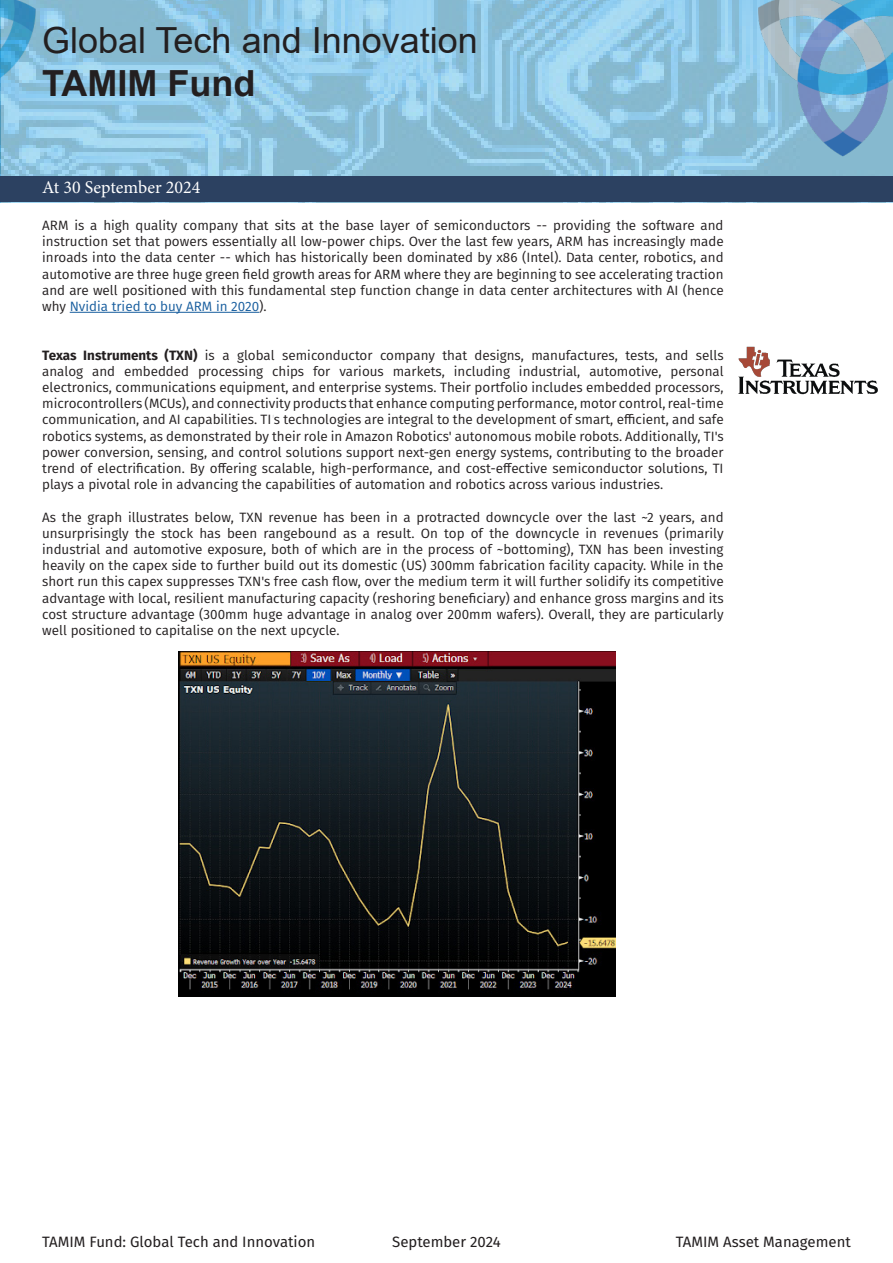
<style>
.page{position:relative;width:893px;height:1263px;background:#fff}
.page>*{position:absolute;margin:0;border:0;box-sizing:border-box;transform-origin:0 0}
.t1{font:36px "Arial";color:#231f20}
.t2{font:700 36px "Arial";color:#231f20}
.t3{font:18px "Minion Pro";color:#fff}
.t4{font:15px "Fira Sans";color:#231f20}
.t5{font:13.5px/16.2px "Fira Sans";color:#231f20;text-align:justify}
.s1{color:#175d9e}
.s2{font-weight:700}
.s3{font-family:"Fira Sans Eight";font-style:italic}
</style>
<div class="page">
<hr style="left:70px;top:312px;width:189px;height:1px;background:#175d9e">
<img style="left:738px;top:346px;width:140px;height:49px">
<img style="left:60px;top:0;width:665px;height:176px">
<img style="left:0;top:0;width:60px;height:176px">
<img style="left:725px;top:0;width:168px;height:176px">
<div style="left:0;top:176px;width:893px;height:26px;background:#2c4161"></div>
<img style="left:178px;top:652px;width:438px;height:345px">
<p class="t1" style="left:42px;top:16px;width:437px">Global Tech and Innovation</p>
<p class="t2" style="left:42px;top:58px;width:215px">TAMIM Fund</p>
<p class="t3" style="left:42px;top:175px;width:160px">At 30 September 2024</p>
<p class="t5" style="left:42px;top:217px;width:683px">ARM is a high quality company that sits at the base layer of semiconductors -- providing the software and instruction set that powers essentially all low-power chips. Over the last few years, ARM has increasingly made inroads into the data center -- which has historically been dominated by x86 (Intel). Data center, robotics, and automotive are three huge green field growth areas for ARM where they are beginning to see accelerating traction and are well positioned with this fundamental step function change in data center architectures with AI (hence why <span class="s1">Nvidia tried to buy ARM in 2020</span>).</p>
<p class="t5" style="left:42px;top:346px;width:683px"><span class="s2">Texas Instruments (TXN)</span> is a global semiconductor company that designs, manufactures, tests, and sells analog and embedded processing chips for various markets, including industrial, automotive, personal electronics, communications equipment, and enterprise systems. Their portfolio includes embedded processors, microcontrollers (MCUs), and connectivity products that enhance computing performance, motor control, real-time communication, and AI capabilities. TI<span class="s3">'</span>s technologies are integral to the development of smart, efficient, and safe robotics systems, as demonstrated by their role in Amazon Robotics' autonomous mobile robots. Additionally, TI's power conversion, sensing, and control solutions support next-gen energy systems, contributing to the broader trend of electrification. By offering scalable, high-performance, and cost-effective semiconductor solutions, TI plays a pivotal role in advancing the capabilities of automation and robotics across various industries.</p>
<p class="t5" style="left:42px;top:508px;width:683px">As the graph illustrates below, TXN revenue has been in a protracted downcycle over the last ~2 years, and unsurprisingly the stock has been rangebound as a result. On top of the downcycle in revenues (primarily industrial and automotive exposure, both of which are in the process of ~bottoming), TXN has been investing heavily on the capex side to further build out its domestic (US) 300mm fabrication facility capacity. While in the short run this capex suppresses TXN's free cash flow, over the medium term it will further solidify its competitive advantage with local, resilient manufacturing capacity (reshoring beneficiary) and enhance gross margins and its cost structure advantage (300mm huge advantage in analog over 200mm wafers). Overall, they are particularly well positioned to capitalise on the next upcycle.</p>
<p class="t4" style="left:42px;top:1230px;width:274px">TAMIM Fund: Global Tech and Innovation</p>
<p class="t4" style="left:392px;top:1230px;width:110px">September 2024</p>
<p class="t4" style="left:676px;top:1230px;width:176px">TAMIM Asset Management</p>
</div>
